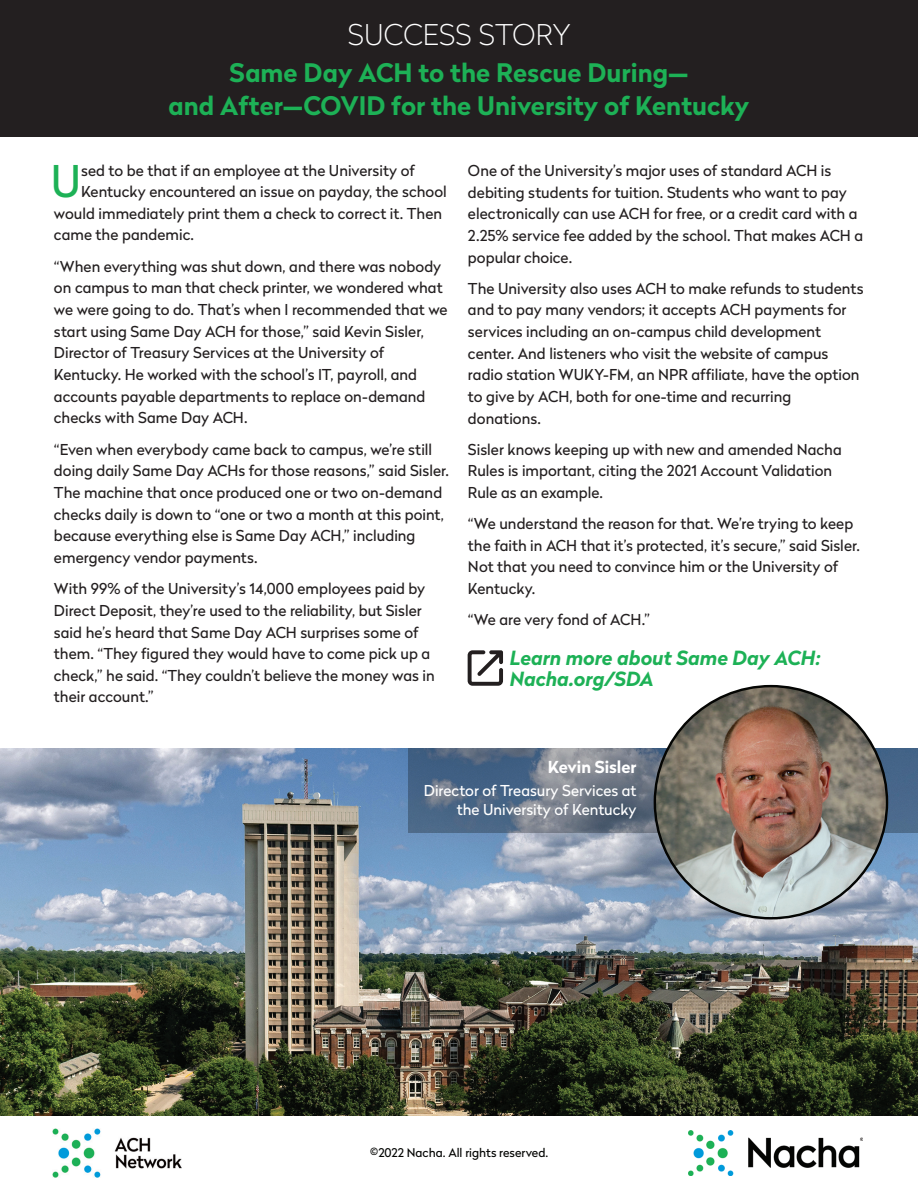
<style>
.page{position:relative;width:918px;height:1188px;background:#fff}
.page>*{position:absolute;margin:0;border:0;box-sizing:border-box;transform-origin:0 0}
.t1{font:43.5px "Radikal";color:#1db156}
.t2{font:100 28.5px "Radikal";letter-spacing:.005em;color:#fff}
.t3{font:700 25.5px/33px "Radikal";color:#1db156;text-align:center}
.t4{font:italic 700 19.5px/21px "Radikal";color:#1db156}
.t5{font:700 16.5px "Radikal";color:#fff}
.t6{font:15px/21.6px "Radikal";color:#231f20}
.t7{font:15px/19.5px "Radikal";color:#fff;text-align:right}
.t8{font:12px "Radikal";color:#040503}
</style>
<div class="page">
<img style="left:0;top:749px;width:918px;height:367px">
<img style="left:52px;top:1128px;width:130px;height:49px">
<img style="left:688px;top:1130px;width:174px;height:45px">
<div style="left:0;top:0;width:918px;height:136px;background:#231f20"></div>
<svg style="left:408px;top:748px;width:510px;height:84px;background:#5d6f86"></svg>
<img style="left:655px;top:686px;width:232px;height:232px;border-radius:116px">
<svg style="left:468px;top:650px;width:35px;height:36px"></svg>
<h2 class="t2" style="left:348px;top:14px;width:224px">SUCCESS STORY</h2>
<h3 class="t3" style="left:169px;top:54px;width:582px">Same Day ACH to the Rescue During—<br>and After—COVID for the University of Kentucky</h3>
<h1 class="t1" style="left:51px;top:150px;width:32px">U</h1>
<p class="t6" style="left:81px;top:159px;width:335px">sed to be that if an employee at the University of</p>
<p class="t6" style="left:81px;top:180px;width:367px">Kentucky encountered an issue on payday, the school</p>
<p class="t6" style="left:54px;top:202px;width:390px">would immediately print them a check to correct it. Then</p>
<p class="t6" style="left:54px;top:223px;width:142px">came the pandemic.</p>
<p class="t6" style="left:54px;top:255px;width:395px">“When everything was shut down, and there was nobody on campus to man that check printer, we wondered what we were going to do. That’s when I recommended that we start using Same Day ACH for those,” said Kevin Sisler, Director of Treasury Services at the University of Kentucky. He worked with the school’s IT, payroll, and accounts payable departments to replace on-demand checks with Same Day ACH.</p>
<p class="t6" style="left:54px;top:438px;width:397px">“Even when everybody came back to campus, we’re still doing daily Same Day ACHs for those reasons,” said Sisler.<br>The machine that once produced one or two on-demand checks daily is down to “one or two a month at this point, because everything else is Same Day ACH,” including emergency vendor payments.</p>
<p class="t6" style="left:54px;top:577px;width:382px">With 99% of the University’s 14,000 employees paid by Direct Deposit, they’re used to the reliability, but Sisler said he’s heard that Same Day ACH surprises some of them. “They figured they would have to come pick up a check,” he said. “They couldn’t believe the money was in their account.”</p>
<p class="t6" style="left:468px;top:159px;width:397px">One of the University’s major uses of standard ACH is debiting students for tuition. Students who want to pay electronically can use ACH for free, or a credit card with a 2.25% service fee added by the school. That makes ACH a popular choice.</p>
<p class="t6" style="left:468px;top:277px;width:397px">The University also uses ACH to make refunds to students and to pay many vendors; it accepts ACH payments for services including an on-campus child development center. And listeners who visit the website of campus radio station WUKY-FM, an NPR affiliate, have the option to give by ACH, both for one-time and recurring donations.</p>
<p class="t6" style="left:468px;top:438px;width:375px">Sisler knows keeping up with new and amended Nacha<br>Rules is important, citing the 2021 Account Validation<br>Rule as an example.</p>
<p class="t6" style="left:468px;top:512px;width:393px">“We understand the reason for that. We’re trying to keep the faith in ACH that it’s protected, it’s secure,” said Sisler.<br>Not that you need to convince him or the University of Kentucky.</p>
<p class="t6" style="left:468px;top:608px;width:184px">“We are very fond of ACH.”</p>
<h3 class="t4" style="left:510px;top:647px;width:312px">Learn more about Same Day ACH:<br>Nacha.org/SDA</h3>
<p class="t5" style="left:548px;top:755px;width:90px">Kevin Sisler</p>
<p class="t7" style="left:424px;top:780px;width:214px">Director of Treasury Services at the University of Kentucky</p>
<p class="t8" style="left:370px;top:1144px;width:180px">©2022 Nacha. All rights reserved.</p>
</div>
